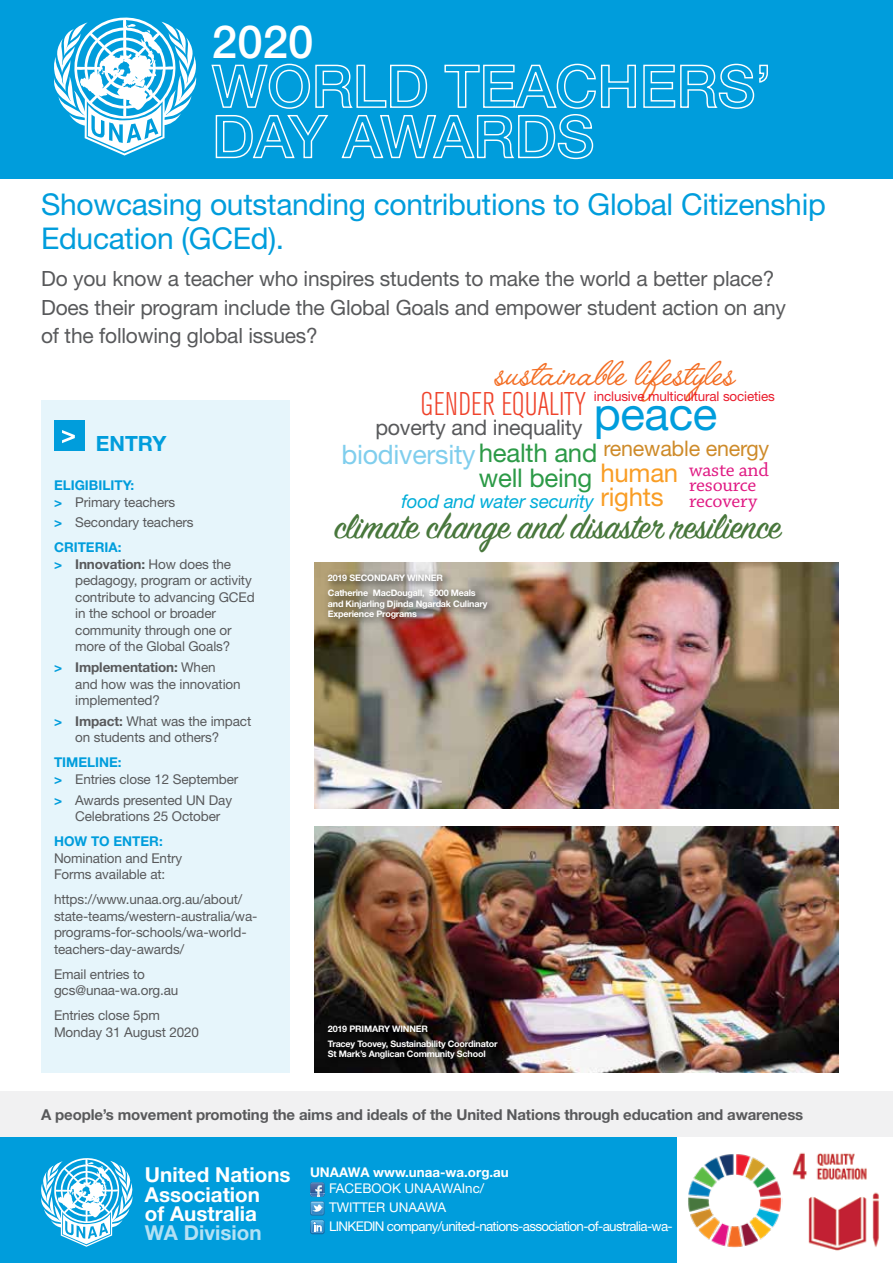
<style>
.page{position:relative;width:893px;height:1263px;background:#fff}
.page>*{position:absolute;margin:0;border:0;box-sizing:border-box;transform-origin:0 0}
.t1{font:48.45px "Angelface";letter-spacing:-.01em;color:#f36e24}
.t2{font:500 45.6px "Helvetica Neue";color:#fff}
.t3{font:38.85px "Sign Painter House Script";letter-spacing:-.01em;color:#48773c}
.t4{font:300 condensed 32.55px "Akzidenz Grotesk BE";color:#ef422a}
.t5{font:30px/34.5px "Helvetica Neue";letter-spacing:-.01em;color:#009ddc}
.t6{font:26.85px "Helvetica Neue";letter-spacing:-.01em;color:#80ceed}
.t7{font:25.8px/24.2px "Helvetica Neue";letter-spacing:-.01em;color:#2c9a47}
.t8{font:25.8px "Helvetica Neue";letter-spacing:-.01em;color:#f99d25}
.t9{font:21.45px "Helvetica Neue";letter-spacing:-.01em;color:#58595b}
.t10{font:21.45px "Helvetica Neue";letter-spacing:-.01em;color:#ce8b2a}
.t11{font:21px/28.5px "Helvetica Neue";letter-spacing:-.01em;color:#58595b}
.t12{font:700 21px "Helvetica Neue";color:#009ddc}
.t13{font:700 20.55px/19.2px "Helvetica Neue";color:#fff}
.t14{font:700 20.55px "Helvetica Neue";color:#b3e1f4}
.t15{font:19.95px/15.5px "Chaparral Pro";letter-spacing:-.01em;color:#e01a83}
.t16{font:italic 18.75px "Helvetica Neue";letter-spacing:-.01em;color:#00add8}
.t17{font:700 15px "Helvetica Neue";letter-spacing:-.01em;color:#58595b}
.t18{font:13.5px/16.5px "Helvetica Neue";letter-spacing:-.01em;color:#58595b}
.t19{font:700 13.5px "Helvetica Neue";color:#009ddc}
.t20{font:13.35px/19.2px "Helvetica Neue";letter-spacing:-.05em;color:#fff}
.t21{font:13.35px "Helvetica Neue";letter-spacing:-.01em;color:#ea1d2d}
.t22{font:700 13.35px "Helvetica Neue";color:#fff}
.t23{font:700 9px/14.7px "Helvetica Neue";letter-spacing:-.02em;color:#fff}
.s1{font-weight:700;color:#009ddc}
.s2{font-weight:700}
</style>
<div class="page">
<div style="left:0;top:1091px;width:893px;height:165px;background:#f1f1f2"></div>
<div style="left:0;top:0;width:893px;height:179px;background:#009ddc"></div>
<svg style="left:643px;top:63px;width:125px;height:46px"></svg>
<svg style="left:211px;top:63px;width:425px;height:97px"></svg>
<div style="left:0;top:1137px;width:893px;height:126px;background:#009ddc"></div>
<svg style="left:41px;top:1158px;width:92px;height:89px"></svg>
<svg style="left:54px;top:17px;width:143px;height:139px"></svg>
<div style="left:41px;top:400px;width:248px;height:672px;background:#e6f5fb"></div>
<div style="left:54px;top:421px;width:30px;height:30px;background:#009ddc"></div>
<svg style="left:62px;top:430px;width:13px;height:13px"></svg>
<div style="left:677px;top:1137px;width:115px;height:126px;background:#fff"></div>
<img style="left:688px;top:1154px;width:94px;height:94px">
<div style="left:784px;top:1137px;width:109px;height:126px;background:#fff"></div>
<img style="left:792px;top:1152px;width:87px;height:99px">
<svg style="left:310px;top:1182px;width:15px;height:52px"></svg>
<img style="left:314px;top:827px;width:525px;height:245px">
<img style="left:314px;top:562px;width:525px;height:246px">
<div style="left:323px;top:570px;width:175px;height:59px;background:#000;opacity:.9"></div>
<div style="left:324px;top:1020px;width:184px;height:49px;background:#000;opacity:.9"></div>
<h2 class="t2" style="left:212px;top:15px;width:103px">2020</h2>
<h3 class="t5" style="left:41px;top:187px;width:786px">Showcasing outstanding contributions to Global Citizenship<br>Education (GCEd).</h3>
<h3 class="t11" style="left:41px;top:264px;width:746px">Do you know a teacher who inspires students to make the world a better place?<br>Does their program include the Global Goals and empower student action on any of the following global issues?</h3>
<h3 class="t12" style="left:96px;top:431px;width:72px">ENTRY</h3>
<p class="t18" style="left:54px;top:477px;width:123px"><span class="s1">ELIGIBILITY:<br>&gt;</span> Primary teachers</p>
<p class="t18" style="left:54px;top:510px;width:141px;line-height:25px"><span class="s1">&gt;</span> Secondary teachers<br><span class="s1">CRITERIA:</span></p>
<p class="t18" style="left:75px;top:555px;width:181px;text-indent:-21px"><span class="s1">&gt;</span> <span class="s2">Innovation:</span> How does the pedagogy, program or activity contribute to advancing GCEd in the school or broader community through one or more of the Global Goals?</p>
<p class="t18" style="left:75px;top:659px;width:167px;text-indent:-21px"><span class="s1">&gt;</span> <span class="s2">Implementation:</span> When and how was the innovation implemented?</p>
<p class="t18" style="left:75px;top:712px;width:177px;text-indent:-21px"><span class="s1">&gt;</span> <span class="s2">Impact:</span> What was the impact on students and others?</p>
<p class="t18" style="left:54px;top:754px;width:186px"><span class="s1">TIMELINE:<br>&gt;</span> Entries close 12 September</p>
<p class="t18" style="left:75px;top:791px;width:158px;text-indent:-21px"><span class="s1">&gt;</span> Awards presented UN Day<br>Celebrations 25 October</p>
<p class="t19" style="left:54px;top:833px;width:110px">HOW TO ENTER:</p>
<p class="t18" style="left:54px;top:849px;width:130px">Nomination and Entry<br>Forms available at:</p>
<p class="t18" style="left:54px;top:891px;width:205px">https://www.unaa.org.au/about/ state-teams/western-australia/wa&shy;programs-for-schools/wa-world&shy;teachers-day-awards/</p>
<p class="t18" style="left:54px;top:965px;width:126px">Email entries to gcs@unaa-wa.org.au</p>
<p class="t18" style="left:54px;top:1007px;width:147px">Entries close 5pm<br>Monday 31 August 2020</p>
<h1 class="t1" style="left:494px;top:346px;width:242px">sustainable lifestyles</h1>
<p class="t21" style="left:594px;top:388px;width:182px">inclusive multicultural societies</p>
<h3 class="t4" style="left:421px;top:386px;width:167px">GENDER EQUALITY</h3>
<h3 class="t7" style="left:479px;top:441px;width:201px">health and<br>well being <sup>human</sup></h3>
<h3 class="t9" style="left:375px;top:415px;width:343px">poverty and inequality <sup>peace</sup></h3>
<h3 class="t6" style="left:341px;top:439px;width:136px">biodiversity</h3>
<h3 class="t10" style="left:603px;top:436px;width:168px">renewable energy</h3>
<h3 class="t15" style="left:689px;top:463px;width:81px">waste and resource recovery</h3>
<h3 class="t8" style="left:600px;top:482px;width:65px">rights</h3>
<h3 class="t3" style="left:334px;top:503px;width:448px">climate change and disaster resilience</h3>
<h3 class="t16" style="left:401px;top:490px;width:194px">food and water security</h3>
<p class="t23" style="left:328px;top:571px;width:149px">2019 SECONDARY WINNER<br>Catherine MacDougall, 5000 Meals</p>
<p class="t23" style="left:328px;top:598px;width:161px;line-height:10.5px">and Kinjarling Djinda Ngardak Culinary<br>Experience Programs</p>
<p class="t23" style="left:328px;top:1021px;width:171px">2019 PRIMARY WINNER<br>Tracey Toovey, Sustainability Coordinator</p>
<p class="t23" style="left:328px;top:1046px;width:159px">St Mark’s Anglican Community School</p>
<p class="t17" style="left:41px;top:1106px;width:764px">A people’s movement promoting the aims and ideals of the United Nations through education and awareness</p>
<h3 class="t13" style="left:145px;top:1165px;width:147px">United Nations<br>Association<br>of Australia</h3>
<h3 class="t14" style="left:145px;top:1220px;width:118px">WA Division</h3>
<p class="t22" style="left:310px;top:1164px;width:200px">UNAAWA www.unaa-wa.org.au</p>
<p class="t20" style="left:329px;top:1178px;width:345px">FACEBOOK UNAAWAInc/<br>TWITTER UNAAWA<br>LINKEDIN company/united-nations-association-of-australia-wa-</p>
</div>
